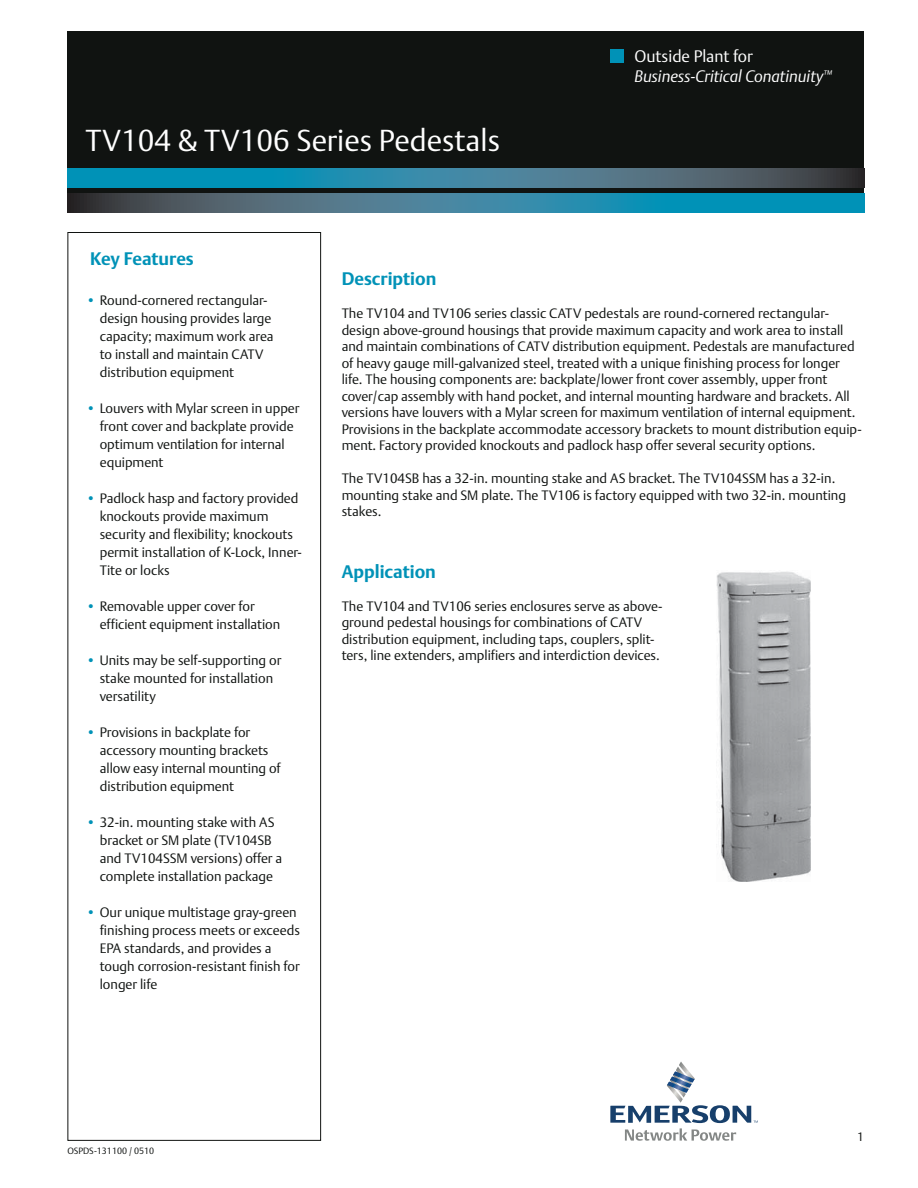
<style>
.page{position:relative;width:918px;height:1188px;background:#fff}
.page>*{position:absolute;margin:0;border:0;box-sizing:border-box;transform-origin:0 0}
.t1{font:30px "DTL Argo T Light";color:#fff}
.t2{font:700 18px "DTL Argo T";color:#0092b7}
.t3{font:italic 16.5px/19.8px "DTL Argo T Light";color:#fff}
.t4{font:13.5px/18px "DTL Argo T Light";color:#101311}
.t5{font:12px "DTL Argo T Light";color:#101311}
.t6{font:9px "DTL Argo T Light";color:#101311}
.s1{font-style:normal}
.s2{font-family:"DTL Argo T";font-weight:700;color:#0092b7}
</style>
<div class="page">
<div style="left:68px;top:32px;width:796px;height:163px;background:#101311"></div>
<svg style="left:68px;top:194px;width:796px;height:18px;background:#307a93"></svg>
<svg style="left:68px;top:169px;width:796px;height:18px;background:#2f7b94"></svg>
<div style="left:611px;top:49px;width:13px;height:14px;background:#0092b7"></div>
<svg style="left:611px;top:1061px;width:147px;height:80px"></svg>
<img style="left:717px;top:571px;width:94px;height:310px">
<div style="left:68px;top:232px;width:253px;height:909px;border:1px solid #101311"></div>
<h1 class="t1" style="left:86px;top:127px;width:416px">TV104 &amp; TV106 Series Pedestals</h1>
<p class="t3" style="left:635px;top:46px;width:199px"><span class="s1">Outside Plant for<br></span>Business-Critical Conatinuity<sup>™</sup></p>
<h2 class="t2" style="left:90px;top:251px;width:105px">Key Features</h2>
<p class="t4" style="left:100px;top:293px;width:175px;text-indent:-13px"><span class="s2">•</span> Round-cornered rectangular&shy;design housing provides large capacity; maximum work area to install and maintain CATV distribution equipment</p>
<p class="t4" style="left:100px;top:401px;width:201px;text-indent:-13px"><span class="s2">•</span> Louvers with Mylar screen in upper front cover and backplate provide optimum ventilation for internal equipment</p>
<p class="t4" style="left:100px;top:491px;width:204px;text-indent:-13px"><span class="s2">•</span> Padlock hasp and factory provided knockouts provide maximum security and flexibility; knockouts permit installation of K-Lock, Inner-<br>Tite or locks</p>
<p class="t4" style="left:100px;top:599px;width:182px;text-indent:-13px"><span class="s2">•</span> Removable upper cover for efficient equipment installation</p>
<p class="t4" style="left:100px;top:653px;width:183px;text-indent:-13px"><span class="s2">•</span> Units may be self-supporting or stake mounted for installation versatility</p>
<p class="t4" style="left:100px;top:725px;width:183px;text-indent:-13px"><span class="s2">•</span> Provisions in backplate for accessory mounting brackets allow easy internal mounting of distribution equipment</p>
<p class="t4" style="left:100px;top:815px;width:184px;text-indent:-13px"><span class="s2">•</span> 32-in. mounting stake with AS bracket or SM plate (TV104SB and TV104SSM versions) offer a complete installation package</p>
<p class="t4" style="left:100px;top:905px;width:202px;text-indent:-13px"><span class="s2">•</span> Our unique multistage gray-green finishing process meets or exceeds<br>EPA standards, and provides a tough corrosion-resistant finish for longer life</p>
<h2 class="t2" style="left:342px;top:271px;width:96px">Description</h2>
<p class="t4" style="left:342px;top:307px;width:522px;line-height:16.5px">The TV104 and TV106 series classic CATV pedestals are round-cornered rectangular&shy;design above-ground housings that provide maximum capacity and work area to install and maintain combinations of CATV distribution equipment. Pedestals are manufactured of heavy gauge mill-galvanized steel, treated with a unique finishing process for longer life. The housing components are: backplate/lower front cover assembly, upper front cover/cap assembly with hand pocket, and internal mounting hardware and brackets. All versions have louvers with a Mylar screen for maximum ventilation of internal equipment.<br>Provisions in the backplate accommodate accessory brackets to mount distribution equip&shy;ment. Factory provided knockouts and padlock hasp offer several security options.</p>
<p class="t4" style="left:342px;top:472px;width:506px;line-height:16.5px">The TV104SB has a 32-in. mounting stake and AS bracket. The TV104SSM has a 32-in. mounting stake and SM plate. The TV106 is factory equipped with two 32-in. mounting stakes.</p>
<h2 class="t2" style="left:342px;top:564px;width:96px">Application</h2>
<p class="t4" style="left:342px;top:599px;width:322px;line-height:16.5px">The TV104 and TV106 series enclosures serve as above&shy;ground pedestal housings for combinations of CATV distribution equipment, including taps, couplers, split&shy;ters, line extenders, amplifiers and interdiction devices.</p>
<p class="t6" style="left:68px;top:1147px;width:88px">OSPDS-131100 / 0510</p>
<p class="t5" style="left:857px;top:1131px;width:8px">1</p>
</div>
